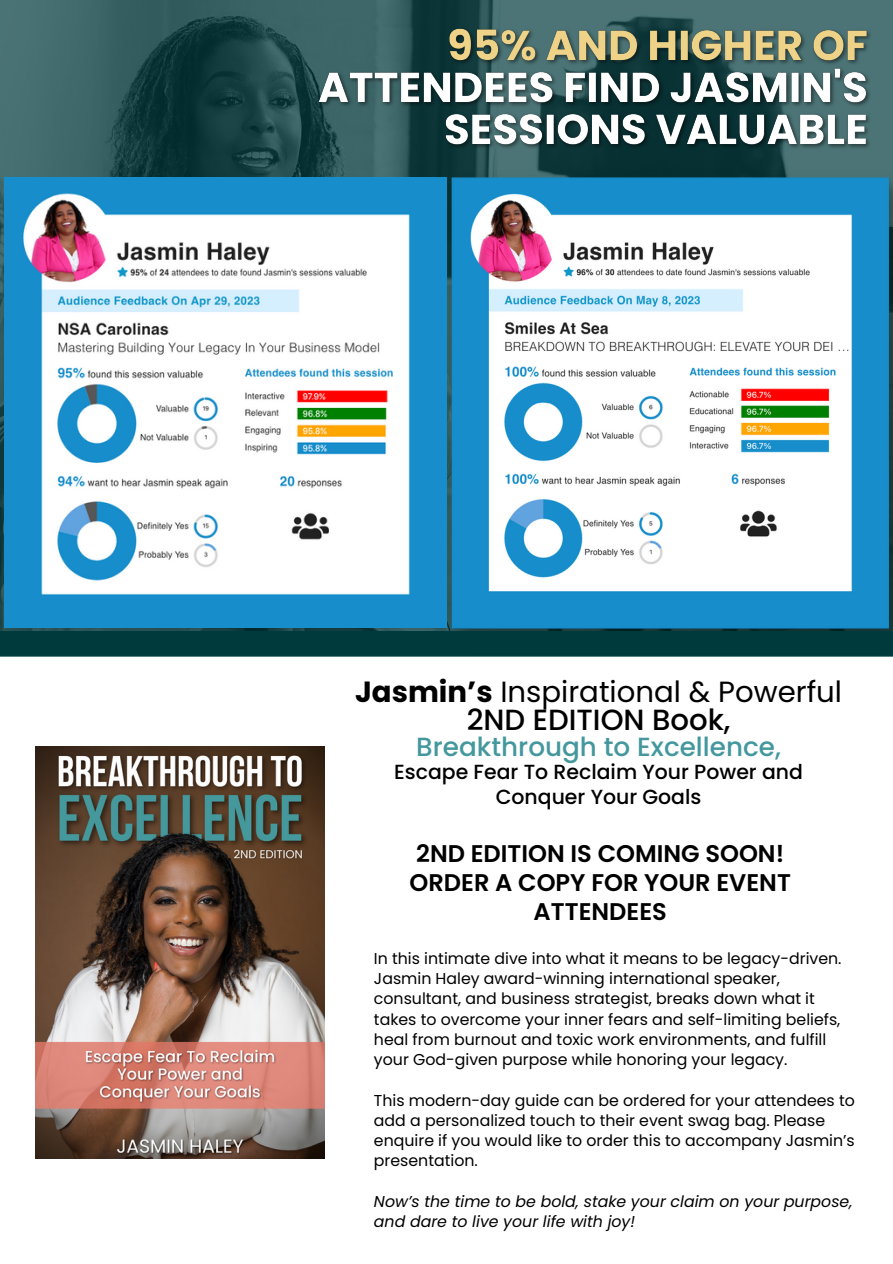
<style>
.page{position:relative;width:893px;height:1264px;background:#fff}
.page>*{position:absolute;margin:0;border:0;box-sizing:border-box;transform-origin:0 0}
.t1{font:29.1px "Poppins";color:#000}
.t2{font:500 29.1px "Poppins";color:#000}
.t3{font:500 26.25px "Poppins";color:#44989d}
.t4{font:600 24.15px/28.8px "Poppins";color:#000;text-align:center}
.t5{font:500 20.4px/24.8px "Poppins";color:#000;text-align:center}
.t6{font:15.75px/20.2px "Poppins";color:#000}
.t7{font:italic 15.75px/20.2px "Poppins";color:#000}
.s1{font-weight:700}
</style>
<div class="page">
<img style="left:35px;top:746px;width:289px;height:412px">
<img style="left:0;top:0;width:892px;height:656px">
<img style="left:443px;top:166px;width:449px;height:491px">
<img style="left:5px;top:178px;width:441px;height:450px">
<img style="left:312px;top:18px;width:565px;height:142px">
<p class="t1" style="left:355px;top:671px;width:488px"><span class="s1">Jasmin’s</span> Inspirational &amp; Powerful</p>
<p class="t2" style="left:466px;top:699px;width:265px">2ND EDITION Book,</p>
<p class="t3" style="left:416px;top:728px;width:366px">Breakthrough to Excellence,</p>
<p class="t5" style="left:394px;top:759px;width:410px">Escape Fear To Reclaim Your Power and<br>Conquer Your Goals</p>
<p class="t4" style="left:416px;top:839px;width:369px">2ND EDITION IS COMING SOON!</p>
<p class="t4" style="left:409px;top:868px;width:383px">ORDER A COPY FOR YOUR EVENT<br>ATTENDEES</p>
<p class="t6" style="left:374px;top:948px;width:469px">In this intimate dive into what it means to be legacy-driven.<br>Jasmin Haley award-winning international speaker, consultant, and business strategist, breaks down what it takes to overcome your inner fears and self-limiting beliefs, heal from burnout and toxic work environments, and fulfill your God-given purpose while honoring your legacy.</p>
<p class="t6" style="left:374px;top:1089px;width:482px">This modern-day guide can be ordered for your attendees to add a personalized touch to their event swag bag. Please enquire if you would like to order this to accompany Jasmin’s presentation.</p>
<p class="t7" style="left:374px;top:1191px;width:480px">Now’s the time to be bold, stake your claim on your purpose, and dare to live your life with joy!</p>
</div>
